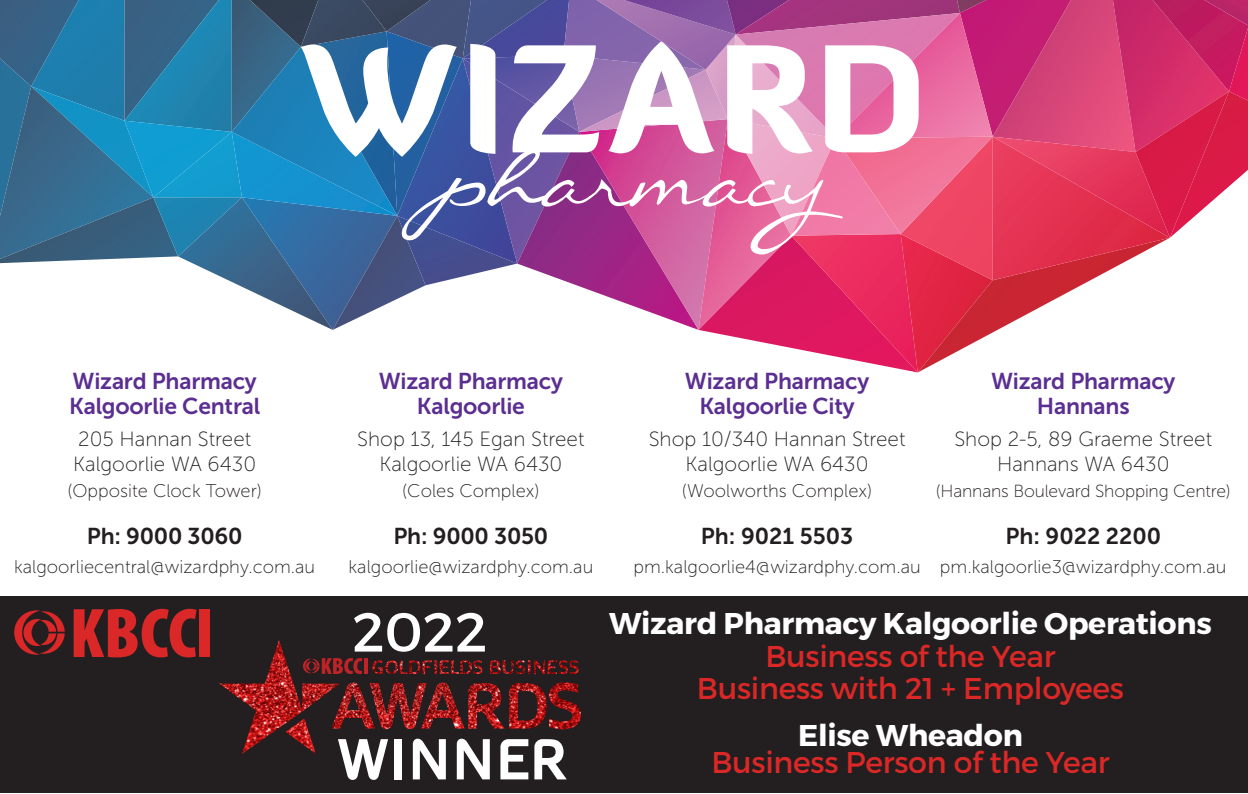
<style>
.page{position:relative;width:1248px;height:794px;background:#fff}
.page>*{position:absolute;margin:0;border:0;box-sizing:border-box;transform-origin:0 0}
.Major_Headings_for_T{font:700 57.5px "Oblik";color:#fff}
.Major_Headings_for_T-2{font:55px "Montserrat";color:#fff}
.Major_Headings_for_T-3{font:30px/32.5px "Montserrat";letter-spacing:-.01em;color:#db2827;text-align:center}
.t1{font:22.75px/25.2px "Museo Sans 700";letter-spacing:-.01em;color:#5b2e91;text-align:center}
.t2{font:22.75px "Museo Sans 700";letter-spacing:-.005em;color:#231f20}
.t3{font:20.5px/25.2px "Museo Sans 100";color:#231f20;text-align:center}
.t4{font:18.25px "Museo Sans 100";color:#231f20}
.t5{font:17.5px "Museo Sans 100";letter-spacing:-.01em;color:#231f20}
.s1{font-weight:700;color:#fff}
</style>
<div class="page">
<div style="left:0;top:596px;width:1247px;height:197px;background:#231f20"></div>
<svg style="left:0;top:0;width:1247px;height:372px"></svg>
<svg style="left:74px;top:609px;width:122px;height:48px"></svg>
<div style="left:199px;top:609px;width:11px;height:48px;background:#da2727"></div>
<svg style="left:14px;top:610px;width:51px;height:44px"></svg>
<img style="left:339px;top:682px;width:30px;height:46px">
<img style="left:369px;top:683px;width:57px;height:46px">
<img style="left:421px;top:682px;width:43px;height:46px">
<img style="left:468px;top:683px;width:37px;height:45px">
<img style="left:509px;top:683px;width:37px;height:45px">
<img style="left:549px;top:682px;width:32px;height:47px">
<svg style="left:364px;top:658px;width:3px;height:16px"></svg>
<svg style="left:339px;top:658px;width:23px;height:16px"></svg>
<img style="left:219px;top:640px;width:120px;height:114px">
<img style="left:400px;top:660px;width:178px;height:14px">
<p class="t1" style="left:69px;top:369px;width:193px;text-align:left">Wizard Pharmacy<br>Kalgoorlie Central</p>
<p class="t3" style="left:73px;top:427px;width:184px;text-align:left">205 Hannan Street<br>Kalgoorlie WA 6430</p>
<p class="t4" style="left:67px;top:480px;width:196px">(Opposite Clock Tower)</p>
<p class="t2" style="left:87px;top:523px;width:157px">Ph: 9000 3060</p>
<p class="t4" style="left:14px;top:556px;width:302px">kalgoorliecentral@wizardphy.com.au</p>
<p class="t1" style="left:378px;top:369px;width:186px">Wizard Pharmacy<br>Kalgoorlie</p>
<p class="t3" style="left:357px;top:427px;width:229px">Shop 13, 145 Egan Street<br>Kalgoorlie WA 6430</p>
<p class="t4" style="left:402px;top:480px;width:139px">(Coles Complex)</p>
<p class="t2" style="left:393px;top:523px;width:156px">Ph: 9000 3050</p>
<p class="t4" style="left:348px;top:556px;width:246px">kalgoorlie@wizardphy.com.au</p>
<p class="Major_Headings_for_T-2" style="left:352px;top:598px;width:137px">2022</p>
<p class="Major_Headings_for_T" style="left:337px;top:727px;width:232px">WINNER</p>
<p class="t1" style="left:684px;top:369px;width:186px">Wizard Pharmacy<br>Kalgoorlie City</p>
<p class="t3" style="left:648px;top:427px;width:258px">Shop 10/340 Hannan Street<br>Kalgoorlie WA 6430</p>
<p class="t4" style="left:682px;top:480px;width:192px">(Woolworths Complex)</p>
<p class="t2" style="left:700px;top:523px;width:154px">Ph: 9021 5503</p>
<p class="t4" style="left:633px;top:556px;width:289px">pm.kalgoorlie4@wizardphy.com.au</p>
<p class="t1" style="left:991px;top:369px;width:186px">Wizard Pharmacy<br>Hannans</p>
<p class="t3" style="left:954px;top:427px;width:259px">Shop 2-5, 89 Graeme Street<br>Hannans WA 6430</p>
<p class="t5" style="left:935px;top:481px;width:296px">(Hannans Boulevard Shopping Centre)</p>
<p class="t2" style="left:1005px;top:523px;width:157px">Ph: 9022 2200</p>
<p class="t4" style="left:939px;top:556px;width:288px">pm.kalgoorlie3@wizardphy.com.au</p>
<p class="Major_Headings_for_T-3" style="left:609px;top:607px;width:604px"><span class="s1">Wizard Pharmacy Kalgoorlie Operations<br></span>Business of the Year<br>Business with 21 + Employees</p>
<p class="Major_Headings_for_T-3" style="left:711px;top:721px;width:400px;line-height:27.5px"><span class="s1">Elise Wheadon<br></span>Business Person of the Year</p>
</div>
